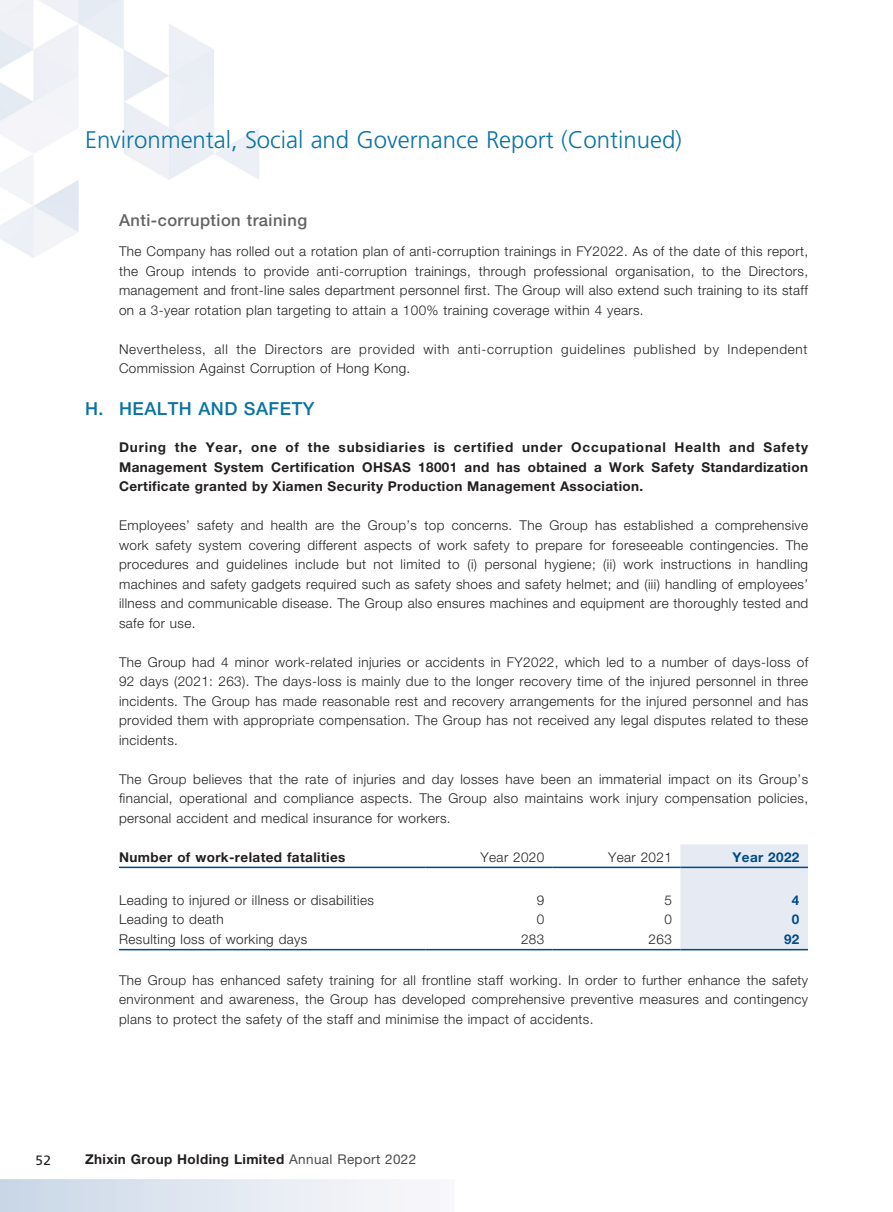
<style>
.page{position:relative;width:893px;height:1212px;background:#fff}
.page>*{position:absolute;margin:0;border:0;box-sizing:border-box;transform-origin:0 0}
.t1{font:300 24px "Frutiger LT Std";color:#0a73a4}
._01_H1{font:500 18px "Helvetica Neue LT Std";letter-spacing:.03em;color:#0a73a4}
._02_H2{font:500 16.5px "Helvetica Neue LT Std";letter-spacing:.03em;color:#636366}
._00_txt{font:300 13.5px/19.5px "Helvetica Neue LT Std";letter-spacing:.03em;color:#231f20;text-align:justify}
._00_txt-2{font:700 13.5px/19.5px "Helvetica Neue LT Std";letter-spacing:.03em;color:#231f20;text-align:justify}
._00_txt-3{font:300 13.5px/19.5px "Helvetica Neue LT Std";letter-spacing:.05em;color:#231f20}
._50_Table_txt{font:300 13.5px "Helvetica Neue LT Std";letter-spacing:.03em;color:#231f20}
._50_Table_txt-2{font:700 13.5px "Helvetica Neue LT Std";letter-spacing:.03em;color:#231f20}
._50_Table_txt-3{font:700 13.5px "Helvetica Neue LT Std";letter-spacing:.03em;color:#004a87}
.t2{font:13.5px "Frutiger LT Std";color:#231f20}
.s1{font-weight:400;color:#4b4c4d}
</style>
<div class="page">
<div style="left:680px;top:844px;width:128px;height:105px;background:#e6ebf3"></div>
<hr style="left:119px;top:866px;width:306px;height:2px;background:#004a87">
<hr style="left:425px;top:866px;width:128px;height:2px;background:#004a87">
<hr style="left:553px;top:866px;width:127px;height:2px;background:#004a87">
<hr style="left:680px;top:866px;width:128px;height:2px;background:#004a87">
<hr style="left:119px;top:949px;width:306px;height:1px;background:#004a87">
<hr style="left:425px;top:949px;width:128px;height:1px;background:#004a87">
<hr style="left:553px;top:949px;width:127px;height:1px;background:#004a87">
<hr style="left:680px;top:949px;width:128px;height:1px;background:#004a87">
<h1 class="t1" style="left:85px;top:126px;width:598px">Environmental, Social and Governance Report (Continued)</h1>
<p class="_02_H2" style="left:119px;top:211px;width:190px">Anti-corruption training</p>
<p class="_00_txt" style="left:119px;top:242px;width:691px">The Company has rolled out a rotation plan of anti-corruption trainings in FY2022. As of the date of this report, the Group intends to provide anti-corruption trainings, through professional organisation, to the Directors, management and front-line sales department personnel first. The Group will also extend such training to its staff on a 3-year rotation plan targeting to attain a 100% training coverage within 4 years.</p>
<p class="_00_txt-3" style="left:119px;top:339px;width:690px">Nevertheless, all the Directors are provided with anti-corruption guidelines published by Independent<br>Commission Against Corruption of Hong Kong.</p>
<p class="_01_H1" style="left:85px;top:398px;width:231px">H. HEALTH AND SAFETY</p>
<p class="_00_txt-2" style="left:119px;top:437px;width:690px">During the Year, one of the subsidiaries is certified under Occupational Health and Safety Management System Certification OHSAS 18001 and has obtained a Work Safety Standardization Certificate granted by Xiamen Security Production Management Association.</p>
<p class="_00_txt" style="left:119px;top:515px;width:691px">Employees’ safety and health are the Group’s top concerns. The Group has established a comprehensive work safety system covering different aspects of work safety to prepare for foreseeable contingencies. The procedures and guidelines include but not limited to (i) personal hygiene; (ii) work instructions in handling machines and safety gadgets required such as safety shoes and safety helmet; and (iii) handling of employees’ illness and communicable disease. The Group also ensures machines and equipment are thoroughly tested and safe for use.</p>
<p class="_00_txt" style="left:119px;top:652px;width:691px">The Group had 4 minor work-related injuries or accidents in FY2022, which led to a number of days-loss of 92 days (2021: 263). The days-loss is mainly due to the longer recovery time of the injured personnel in three incidents. The Group has made reasonable rest and recovery arrangements for the injured personnel and has provided them with appropriate compensation. The Group has not received any legal disputes related to these incidents.</p>
<p class="_00_txt" style="left:119px;top:769px;width:691px">The Group believes that the rate of injuries and day losses have been an immaterial impact on its Group’s financial, operational and compliance aspects. The Group also maintains work injury compensation policies, personal accident and medical insurance for workers.</p>
<p class="_50_Table_txt-2" style="left:119px;top:848px;width:228px">Number of work-related fatalities</p>
<p class="_50_Table_txt" style="left:481px;top:848px;width:65px">Year 2020</p>
<p class="_50_Table_txt" style="left:608px;top:848px;width:65px">Year 2021</p>
<p class="_50_Table_txt-3" style="left:732px;top:848px;width:68px">Year 2022</p>
<p class="_50_Table_txt" style="left:119px;top:892px;width:256px">Leading to injured or illness or disabilities</p>
<p class="_50_Table_txt" style="left:537px;top:892px;width:9px">9</p>
<p class="_50_Table_txt" style="left:664px;top:892px;width:9px">5</p>
<p class="_50_Table_txt-3" style="left:792px;top:892px;width:9px">4</p>
<p class="_50_Table_txt" style="left:119px;top:911px;width:106px">Leading to death</p>
<p class="_50_Table_txt" style="left:537px;top:911px;width:9px">0</p>
<p class="_50_Table_txt" style="left:664px;top:911px;width:9px">0</p>
<p class="_50_Table_txt-3" style="left:792px;top:911px;width:9px">0</p>
<p class="_50_Table_txt" style="left:119px;top:931px;width:190px">Resulting loss of working days</p>
<p class="_50_Table_txt" style="left:521px;top:931px;width:25px">283</p>
<p class="_50_Table_txt" style="left:649px;top:931px;width:25px">263</p>
<p class="_50_Table_txt-3" style="left:784px;top:931px;width:17px">92</p>
<p class="_00_txt" style="left:119px;top:970px;width:691px">The Group has enhanced safety training for all frontline staff working. In order to further enhance the safety environment and awareness, the Group has developed comprehensive preventive measures and contingency plans to protect the safety of the staff and minimise the impact of accidents.</p>
<p class="t2" style="left:36px;top:1152px;width:17px">52</p>
<p class="_00_txt-2" style="left:85px;top:1149px;width:333px">Zhixin Group Holding Limited <span class="s1">Annual Report 2022</span></p>
</div>
